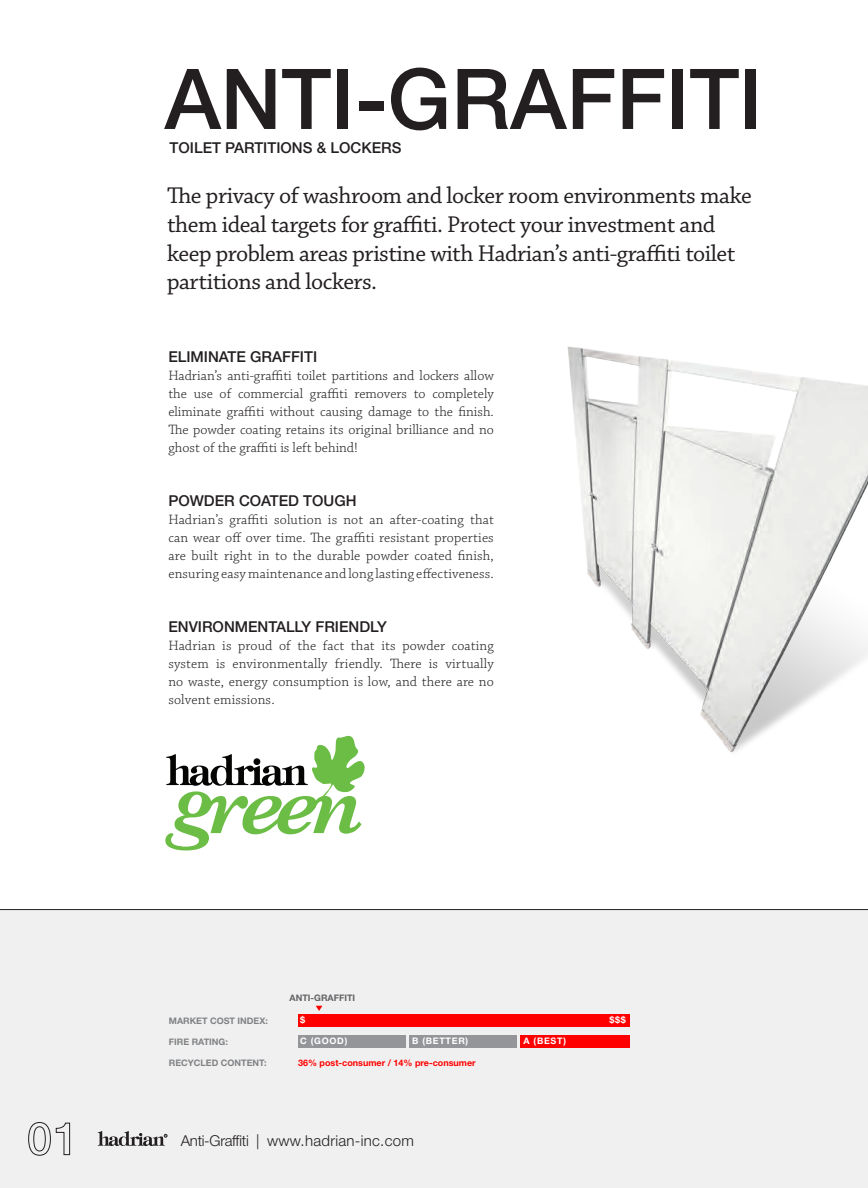
<style>
.page{position:relative;width:868px;height:1188px;background:#fff}
.page>*{position:absolute;margin:0;border:0;box-sizing:border-box;transform-origin:0 0}
.Copy{font:500 84px "Helvetica Neue LT Std";color:#231f20}
.t1{font:24px/28.8px "Chaparral Pro";letter-spacing:-.02em;color:#231f20}
.Copy-2{font:500 15px "Helvetica Neue LT Std";color:#231f20}
.t2{font:300 15px "Helvetica Neue LT Std";letter-spacing:.02em;color:#231f20}
.t3{font:300 14.25px/18px "Chaparral Pro";letter-spacing:.01em;color:#231f20;text-align:justify}
.t4{font:700 9px "Helvetica Neue LT Std";color:#808285}
.t5{font:700 9px "Helvetica Neue LT Std";color:#f00}
.t6{font:700 9px "Helvetica Neue LT Std";letter-spacing:.08em;color:#fff}
.t7{font:700 9px "Helvetica Neue LT Std";color:#636366}
</style>
<div class="page">
<div style="left:0;top:910px;width:867px;height:278px;background:#f0f0f0"></div>
<hr style="left:0;top:909px;width:867px;height:1px;background:#231f20">
<svg style="left:28px;top:1122px;width:42px;height:34px"></svg>
<svg style="left:165px;top:735px;width:200px;height:115px"></svg>
<svg style="left:98px;top:1131px;width:69px;height:15px"></svg>
<svg style="left:316px;top:1006px;width:6px;height:5px"></svg>
<div style="left:298px;top:1014px;width:332px;height:12px;background:#f00"></div>
<div style="left:298px;top:1035px;width:107px;height:12px;background:#939598"></div>
<div style="left:409px;top:1035px;width:107px;height:12px;background:#939598"></div>
<div style="left:520px;top:1035px;width:109px;height:12px;background:#f00"></div>
<img style="left:567px;top:347px;width:300px;height:406px">
<p class="Copy" style="left:165px;top:49px;width:599px">ANTI-GRAFFITI</p>
<p class="Copy-2" style="left:169px;top:139px;width:233px">TOILET PARTITIONS &amp; LOCKERS</p>
<p class="t1" style="left:167px;top:182px;width:586px">The privacy of washroom and locker room environments make them ideal targets for graffiti. Protect your investment and keep problem areas pristine with Hadrian’s anti-graffiti toilet partitions and lockers.</p>
<p class="Copy-2" style="left:168px;top:348px;width:150px">ELIMINATE GRAFFITI</p>
<p class="t3" style="left:168px;top:368px;width:327px">Hadrian’s anti-graffiti toilet partitions and lockers allow the use of commercial graffiti removers to completely eliminate graffiti without causing damage to the finish.<br>The powder coating retains its original brilliance and no ghost of the graffiti is left behind!</p>
<p class="Copy-2" style="left:168px;top:492px;width:190px">POWDER COATED TOUGH</p>
<p class="t3" style="left:168px;top:512px;width:327px">Hadrian’s graffiti solution is not an after-coating that can wear off over time. The graffiti resistant properties are built right in to the durable powder coated finish, ensuring easy maintenance and long lasting effectiveness.</p>
<p class="Copy-2" style="left:168px;top:618px;width:220px">ENVIRONMENTALLY FRIENDLY</p>
<p class="t3" style="left:168px;top:638px;width:327px">Hadrian is proud of the fact that its powder coating system is environmentally friendly. There is virtually no waste, energy consumption is low, and there are no solvent emissions.</p>
<p class="t7" style="left:289px;top:992px;width:67px">ANTI-GRAFFITI</p>
<p class="t6" style="left:300px;top:1014px;width:7px">$</p>
<p class="t4" style="left:169px;top:1015px;width:100px">MARKET COST INDEX:</p>
<p class="t4" style="left:169px;top:1036px;width:60px">FIRE RATING:</p>
<p class="t4" style="left:169px;top:1057px;width:99px">RECYCLED CONTENT:</p>
<p class="t5" style="left:298px;top:1057px;width:179px">36% post-consumer / 14% pre-consumer</p>
<p class="t6" style="left:300px;top:1035px;width:49px">C (GOOD)</p>
<p class="t6" style="left:412px;top:1035px;width:58px">B (BETTER)</p>
<p class="t6" style="left:523px;top:1036px;width:44px">A (BEST)</p>
<p class="t2" style="left:181px;top:1131px;width:235px">Anti-Graffiti | www.hadrian-inc.com</p>
<p class="t6" style="left:609px;top:1014px;width:18px">$$$</p>
</div>
